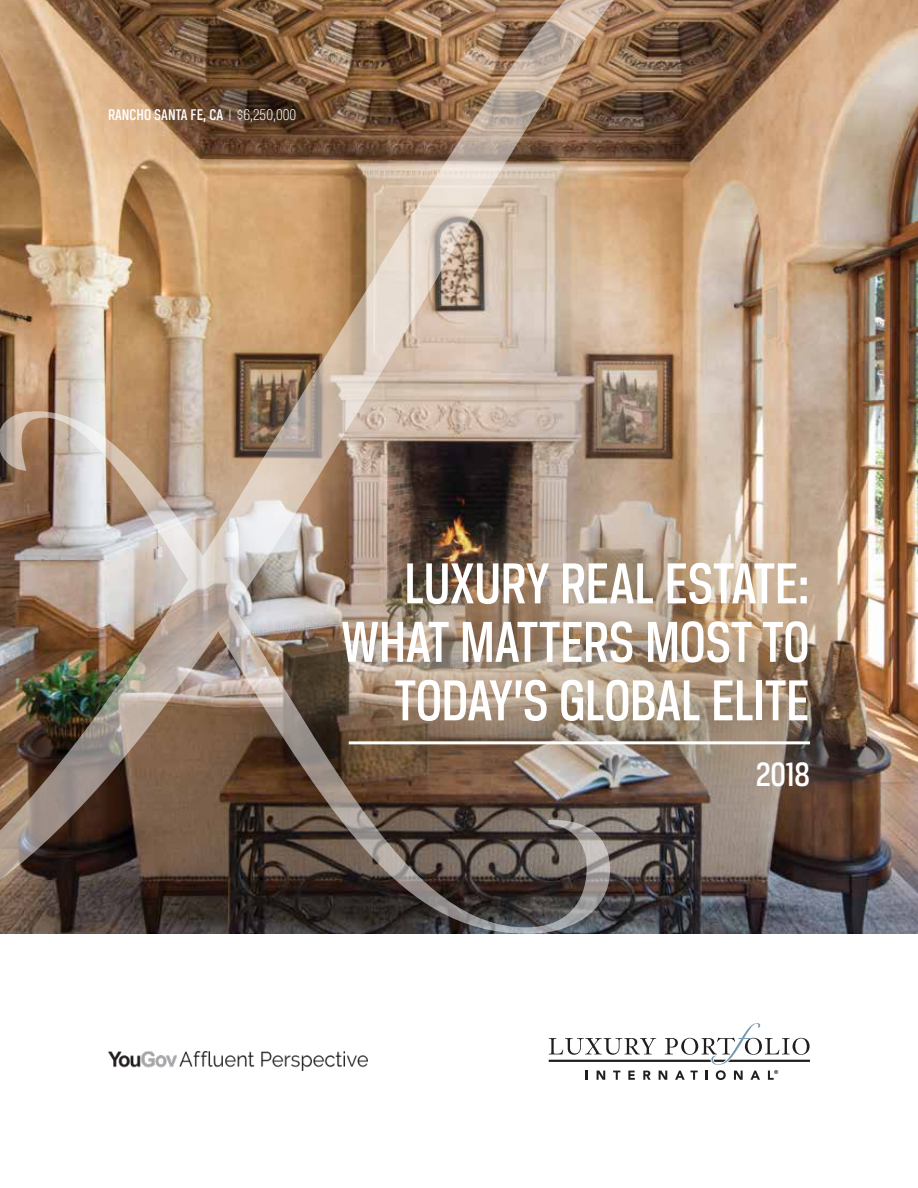
<style>
.page{position:relative;width:918px;height:1188px;background:#fff}
.page>*{position:absolute;margin:0;border:0;box-sizing:border-box;transform-origin:0 0}
.t1{font:500 61.5px/58.5px "Breuer Condensed";letter-spacing:-.015em;color:#fff;text-align:right}
.t2{font:500 36px "Breuer Condensed";color:#fff}
.t3{font:500 16.5px "Breuer Condensed";color:#fff}
.s1{font-weight:300;font-size:13.5px}
.s2{font-weight:300}
</style>
<div class="page">
<img style="left:863px;top:0;width:55px;height:933px">
<div style="left:276px;top:494px;width:601px;height:361px;background:#bda57f;opacity:.4"></div>
<img style="left:0;top:0;width:863px;height:934px">
<img style="left:108px;top:1052px;width:260px;height:19px">
<svg style="left:549px;top:1023px;width:261px;height:57px"></svg>
<p class="t3" style="left:108px;top:106px;width:190px">RANCHO SANTA FE, CA <span class="s1">|</span> <span class="s2">$6,250,000</span></p>
<p class="t1" style="left:341px;top:554px;width:471px">LUXURY REAL ESTATE:<br>WHAT MATTERS MOST TO<br>TODAY’S GLOBAL ELITE</p>
<p class="t2" style="left:756px;top:755px;width:56px">2018</p>
</div>
